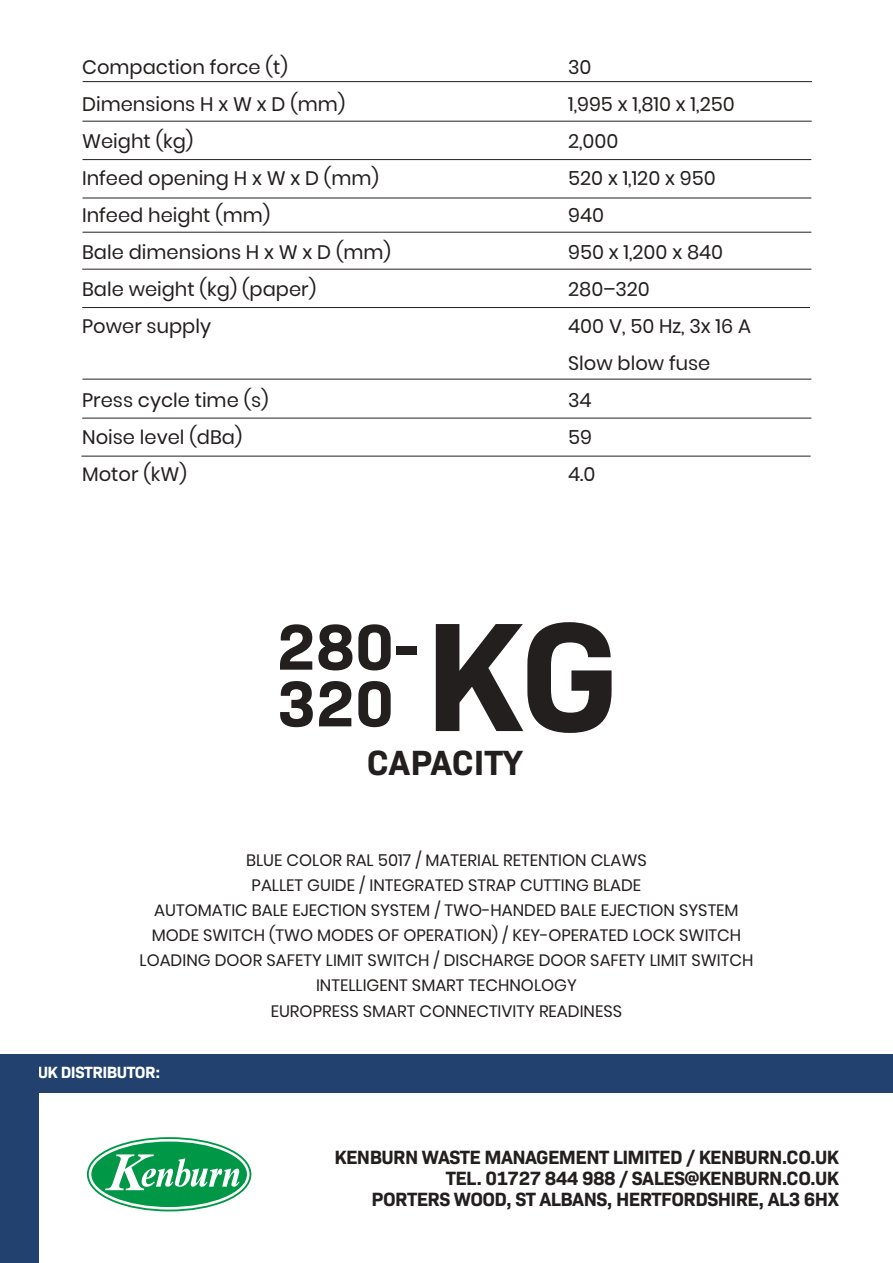
<style>
.page{position:relative;width:893px;height:1263px;background:#fff}
.page>*{position:absolute;margin:0;border:0;box-sizing:border-box;transform-origin:0 0}
.t1{font:700 157.35px "Bio Sans";color:#241f1f}
.t2{font:700 65.55px/56.7px "Bio Sans";color:#241f1f}
.t3{font:700 35.55px "Bio Sans";color:#241f1f}
.t4{font:19.5px/37px "Poppins";color:#241f1f}
.t5{font:700 19.5px/21px "Bio Sans";letter-spacing:-.03em;color:#241f1f;text-align:right}
.t6{font:16.5px/25.2px "Poppins";color:#241f1f;text-align:center}
.t7{font:700 16.5px "Bio Sans";letter-spacing:-.03em;color:#fff}
</style>
<div class="page">
<hr style="left:83px;top:81px;width:729px;height:1px;background:#241f1f">
<hr style="left:82px;top:121px;width:730px;height:1px;background:#241f1f">
<hr style="left:82px;top:159px;width:729px;height:1px;background:#241f1f">
<hr style="left:82px;top:197px;width:729px;height:1px;background:#241f1f">
<hr style="left:82px;top:232px;width:729px;height:1px;background:#241f1f">
<hr style="left:82px;top:269px;width:729px;height:1px;background:#241f1f">
<hr style="left:82px;top:307px;width:728px;height:1px;background:#241f1f">
<hr style="left:82px;top:379px;width:729px;height:1px;background:#241f1f">
<hr style="left:82px;top:418px;width:729px;height:1px;background:#241f1f">
<hr style="left:81px;top:456px;width:730px;height:1px;background:#241f1f">
<div style="left:0;top:1054px;width:893px;height:39px;background:#22416f"></div>
<svg style="left:87px;top:1137px;width:164px;height:74px"></svg>
<div style="left:0;top:1054px;width:39px;height:209px;background:#22416f"></div>
<p class="t4" style="left:82px;top:49px;width:207px">Compaction force (t)</p>
<p class="t4" style="left:568px;top:49px;width:25px">30</p>
<p class="t4" style="left:82px;top:86px;width:265px">Dimensions H x W x D (mm)</p>
<p class="t4" style="left:568px;top:86px;width:168px">1,995 x 1,810 x 1,250</p>
<p class="t4" style="left:82px;top:123px;width:113px">Weight (kg)</p>
<p class="t4" style="left:568px;top:123px;width:52px">2,000</p>
<p class="t4" style="left:82px;top:160px;width:298px">Infeed opening H x W x D (mm)</p>
<p class="t4" style="left:568px;top:160px;width:149px">520 x 1,120 x 950</p>
<p class="t4" style="left:82px;top:197px;width:190px">Infeed height (mm)</p>
<p class="t4" style="left:568px;top:197px;width:37px">940</p>
<p class="t4" style="left:82px;top:234px;width:310px">Bale dimensions H x W x D (mm)</p>
<p class="t4" style="left:568px;top:234px;width:157px">950 x 1,200 x 840</p>
<p class="t4" style="left:82px;top:271px;width:236px">Bale weight (kg) (paper)</p>
<p class="t4" style="left:568px;top:271px;width:83px">280–320</p>
<p class="t4" style="left:82px;top:308px;width:130px">Power supply</p>
<p class="t4" style="left:568px;top:308px;width:184px">400 V, 50 Hz, 3x 16 A<br>Slow blow fuse</p>
<p class="t4" style="left:82px;top:382px;width:188px">Press cycle time (s)</p>
<p class="t4" style="left:568px;top:382px;width:25px">34</p>
<p class="t4" style="left:82px;top:419px;width:162px">Noise level (dBa)</p>
<p class="t4" style="left:568px;top:419px;width:25px">59</p>
<p class="t4" style="left:82px;top:456px;width:106px">Motor (kW)</p>
<p class="t4" style="left:568px;top:456px;width:29px">4.0</p>
<h1 class="t1" style="left:424px;top:556px;width:197px">KG</h1>
<h2 class="t2" style="left:277px;top:613px;width:144px">280-<br>320</h2>
<h3 class="t3" style="left:367px;top:735px;width:157px">CAPACITY</h3>
<p class="t6" style="left:140px;top:847px;width:615px">BLUE COLOR RAL 5017 / MATERIAL RETENTION CLAWS<br>PALLET GUIDE / INTEGRATED STRAP CUTTING BLADE<br>AUTOMATIC BALE EJECTION SYSTEM / TWO-HANDED BALE EJECTION SYSTEM MODE SWITCH (TWO MODES OF OPERATION) / KEY-OPERATED LOCK SWITCH LOADING DOOR SAFETY LIMIT SWITCH / DISCHARGE DOOR SAFETY LIMIT SWITCH INTELLIGENT SMART TECHNOLOGY<br>EUROPRESS SMART CONNECTIVITY READINESS</p>
<p class="t7" style="left:38px;top:1060px;width:124px">UK DISTRIBUTOR:</p>
<p class="t5" style="left:335px;top:1145px;width:506px">KENBURN WASTE MANAGEMENT LIMITED / KENBURN.CO.UK<br>TEL. 01727 844 988 / SALES@KENBURN.CO.UK<br>PORTERS WOOD, ST ALBANS, HERTFORDSHIRE, AL3 6HX</p>
</div>
